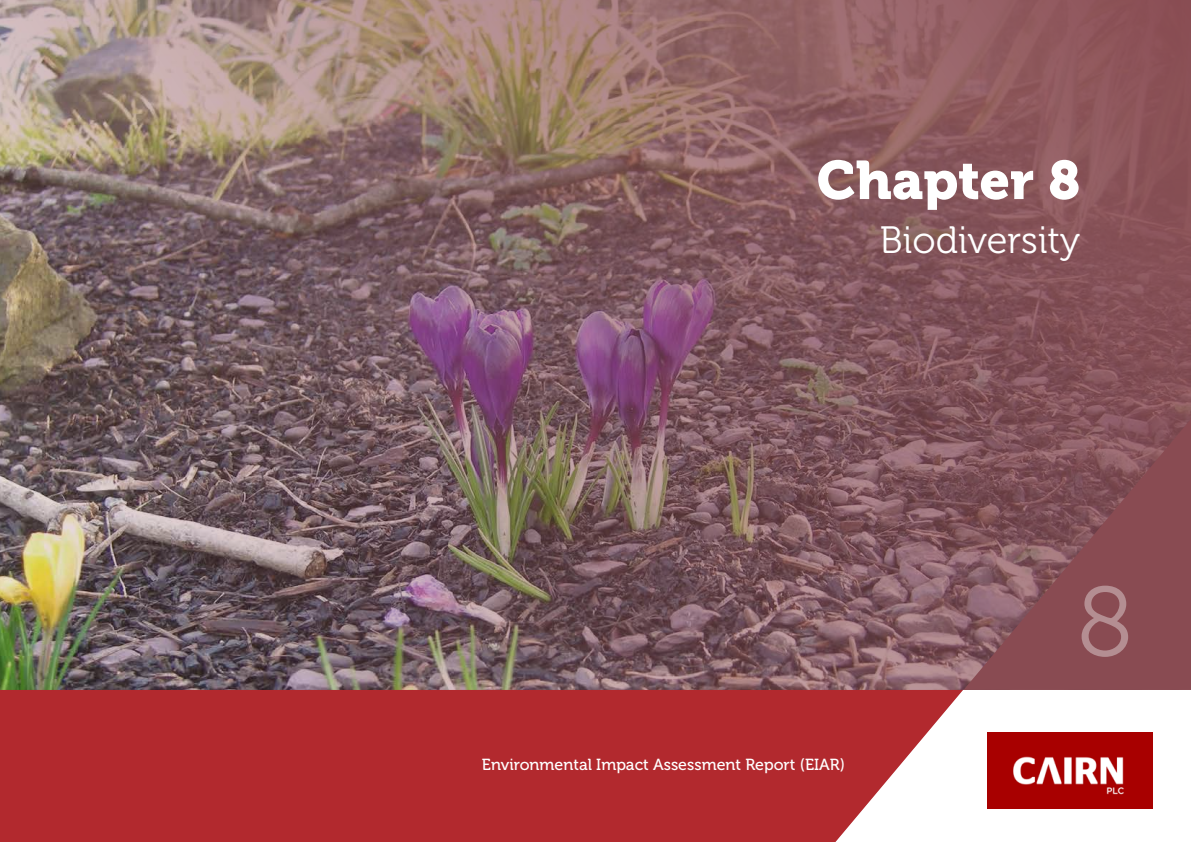
<style>
.page{position:relative;width:1191px;height:842px;background:#fff}
.page>*{position:absolute;margin:0;border:0;box-sizing:border-box;transform-origin:0 0}
.t1{font:98px "Museo 300";color:#b48e92}
.t2{font:54px "Museo 900";color:#fff}
.t3{font:38px "Museo 300";color:#fff}
.t4{font:16px "Museo 500";color:#fff}
</style>
<div class="page">
<img style="left:0;top:0;width:1191px;height:690px">
<div style="left:0;top:690px;width:835px;height:152px;background:#b2292e"></div>
<svg style="left:835px;top:690px;width:318px;height:152px"></svg>
<svg style="left:963px;top:419px;width:228px;height:271px;background:#865158"></svg>
<img style="left:987px;top:732px;width:165px;height:76px">
<h2 class="t2" style="left:817px;top:149px;width:265px">Chapter 8</h2>
<h3 class="t3" style="left:880px;top:219px;width:202px">Biodiversity</h3>
<p class="t4" style="left:482px;top:755px;width:364px">Environmental Impact Assessment Report (EIAR)</p>
<h1 class="t1" style="left:1077px;top:569px;width:57px">8</h1>
</div>
